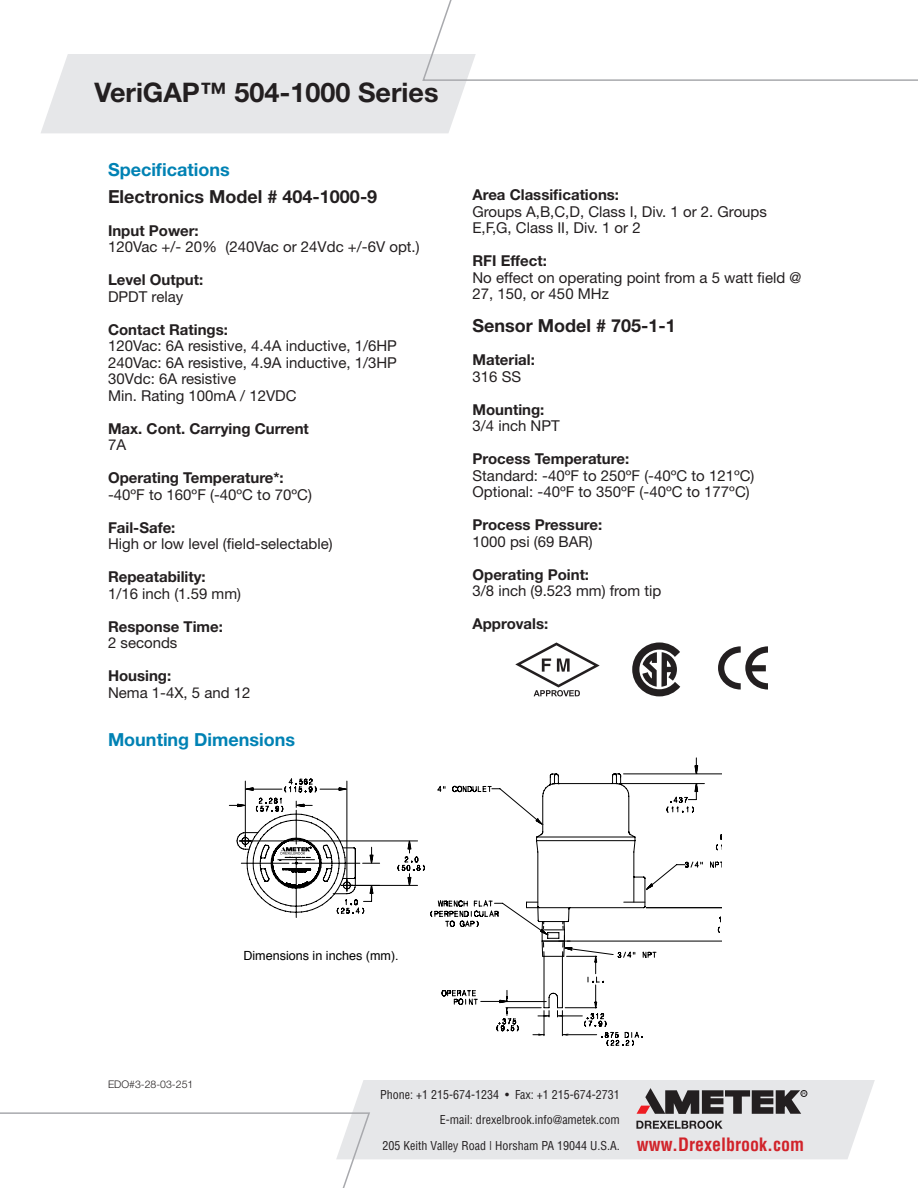
<style>
.page{position:relative;width:918px;height:1188px;background:#fff}
.page>*{position:absolute;margin:0;border:0;box-sizing:border-box;transform-origin:0 0}
.t1{font:700 27px "Helvetica Neue";color:#231f20}
.Body_Text{font:700 18px "Helvetica Neue";color:#231f20}
.Blue_Subheads{font:700 18px "Helvetica Neue";color:#0082b4}
.t2{font:700 condensed 18px "Helvetica";color:#d1232a}
.Body_Text-2{font:15px/16.5px "Helvetica Neue";color:#231f20}
.Body_Text-3{font:700 15px/16.5px "Helvetica Neue";color:#231f20}
.t3{font:12.6px "Helvetica";color:#000}
.t4{font:condensed 12px "Helvetica";color:#231f20}
.Blue_Subheads-2{font:300 10.5px "Helvetica Neue";color:#231f20}
.s1{font-weight:400}
.s2{font-weight:700}
</style>
<div class="page">
<svg style="left:229px;top:757px;width:492px;height:289px"></svg>
<svg style="left:515px;top:642px;width:85px;height:54px"></svg>
<svg style="left:632px;top:642px;width:48px;height:54px"></svg>
<svg style="left:718px;top:646px;width:50px;height:44px"></svg>
<svg style="left:41px;top:0;width:877px;height:133px"></svg>
<svg style="left:0;top:1080px;width:875px;height:108px"></svg>
<p class="t1" style="left:94px;top:76px;width:346px">VeriGAP™ 504-1000 Series</p>
<p class="Blue_Subheads" style="left:108px;top:159px;width:123px">Specifications</p>
<p class="Body_Text" style="left:108px;top:185px;width:271px">Electronics Model # 404-1000-9</p>
<p class="Body_Text-3" style="left:108px;top:222px;width:92px">Input Power:</p>
<p class="Body_Text-2" style="left:108px;top:238px;width:313px">120Vac +/- 20% (240Vac or 24Vdc +/-6V opt.)</p>
<p class="Body_Text-3" style="left:108px;top:271px;width:97px">Level Output:</p>
<p class="Body_Text-2" style="left:108px;top:288px;width:77px">DPDT relay</p>
<p class="Body_Text-3" style="left:108px;top:321px;width:121px">Contact Ratings:</p>
<p class="Body_Text-2" style="left:108px;top:337px;width:290px">120Vac: 6A resistive, 4.4A inductive, 1/6HP</p>
<p class="Body_Text-2" style="left:108px;top:354px;width:290px">240Vac: 6A resistive, 4.9A inductive, 1/3HP</p>
<p class="Body_Text-2" style="left:108px;top:370px;width:130px">30Vdc: 6A resistive</p>
<p class="Body_Text-2" style="left:108px;top:387px;width:190px">Min. Rating 100mA / 12VDC</p>
<p class="Body_Text-3" style="left:108px;top:420px;width:202px">Max. Cont. Carrying Current<br><span class="s1">7A</span></p>
<p class="Body_Text-3" style="left:108px;top:469px;width:177px">Operating Temperature*:</p>
<p class="Body_Text-2" style="left:108px;top:486px;width:205px">-40ºF to 160ºF (-40ºC to 70ºC)</p>
<p class="Body_Text-2" style="left:108px;top:519px;width:226px"><span class="s2">Fail-Safe:<br></span>High or low level (field-selectable)</p>
<p class="Body_Text-2" style="left:108px;top:568px;width:135px"><span class="s2">Repeatability:<br></span>1/16 inch (1.59 mm)</p>
<p class="Body_Text-3" style="left:108px;top:618px;width:116px">Response Time:<br><span class="s1">2 seconds</span></p>
<p class="Body_Text-2" style="left:108px;top:667px;width:144px"><span class="s2">Housing:<br></span>Nema 1-4X, 5 and 12</p>
<p class="Blue_Subheads" style="left:108px;top:729px;width:189px">Mounting Dimensions</p>
<p class="Body_Text-2" style="left:472px;top:187px;width:296px"><span class="s2">Area Classifications:<br></span>Groups A,B,C,D, Class I, Div. 1 or 2. Groups<br>E,F,G, Class II, Div. 1 or 2</p>
<p class="Body_Text-2" style="left:472px;top:253px;width:330px"><span class="s2">RFI Effect:<br></span>No effect on operating point from a 5 watt field @<br>27, 150, or 450 MHz</p>
<p class="Body_Text" style="left:472px;top:315px;width:205px">Sensor Model # 705-1-1</p>
<p class="Body_Text-3" style="left:472px;top:351px;width:64px">Material:<br><span class="s1">316 SS</span></p>
<p class="Body_Text-2" style="left:472px;top:401px;width:89px"><span class="s2">Mounting:<br></span>3/4 inch NPT</p>
<p class="Body_Text-2" style="left:472px;top:451px;width:284px"><span class="s2">Process Temperature:<br></span>Standard: -40ºF to 250ºF (-40ºC to 121ºC)<br>Optional: -40ºF to 350ºF (-40ºC to 177ºC)</p>
<p class="Body_Text-3" style="left:472px;top:516px;width:131px">Process Pressure:<br><span class="s1">1000 psi (69 BAR)</span></p>
<p class="Body_Text-2" style="left:472px;top:566px;width:191px"><span class="s2">Operating Point:<br></span>3/8 inch (9.523 mm) from tip</p>
<p class="Body_Text-3" style="left:472px;top:615px;width:77px">Approvals:</p>
<p class="t3" style="left:243px;top:946px;width:157px">Dimensions in inches (mm).</p>
<p class="Blue_Subheads-2" style="left:108px;top:1078px;width:87px">EDO#3-28-03-251</p>
<p class="t4" style="left:380px;top:1087px;width:241px">Phone: +1 215-674-1234 • Fax: +1 215-674-2731</p>
<p class="t4" style="left:440px;top:1113px;width:182px">E-mail: drexelbrook.info@ametek.com</p>
<p class="t4" style="left:383px;top:1138px;width:239px">205 Keith Valley Road | Horsham PA 19044 U.S.A.</p>
<p class="t2" style="left:637px;top:1134px;width:169px">www.Drexelbrook.com</p>
</div>
